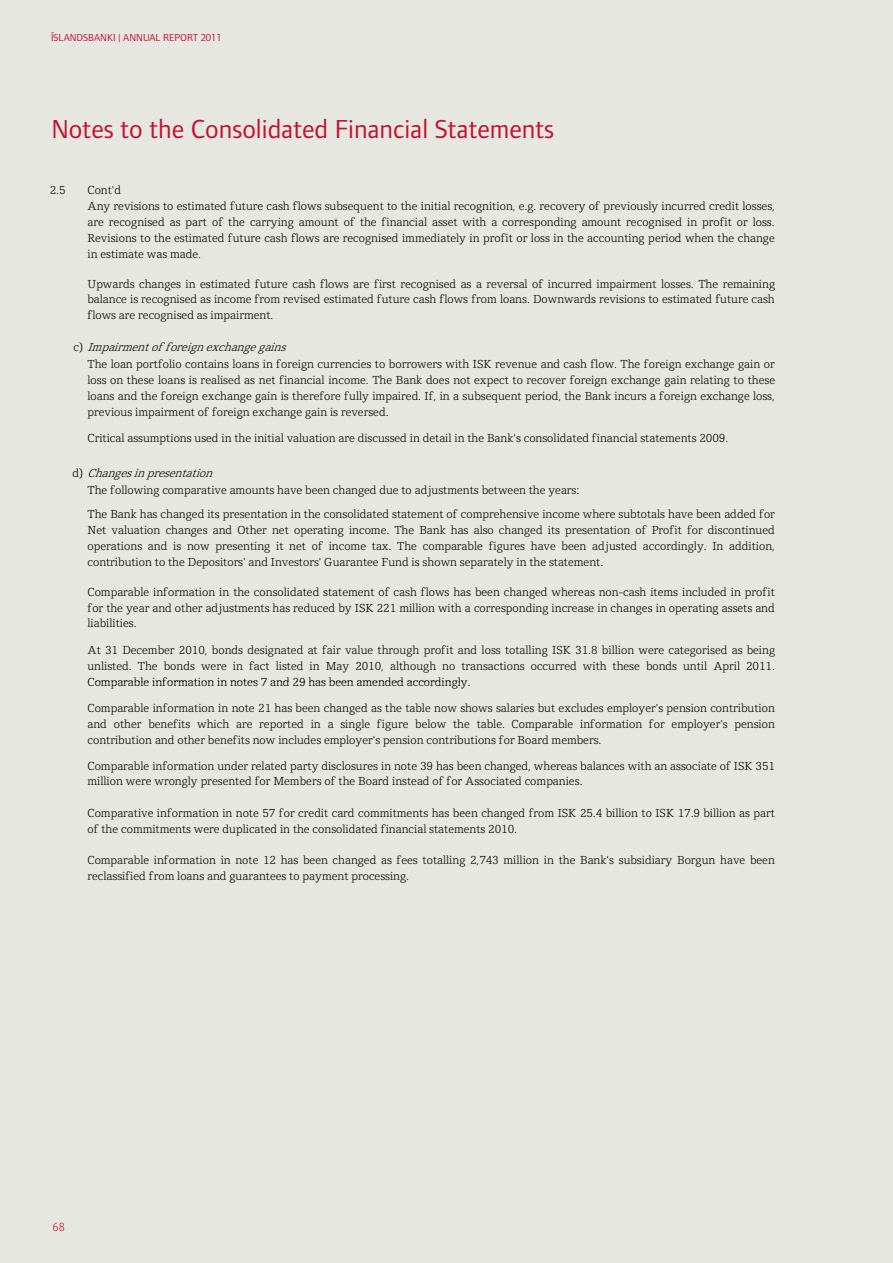
<style>
.page{position:relative;width:893px;height:1263px;background:#e7e7e2}
.page>*{position:absolute;margin:0;border:0;box-sizing:border-box;transform-origin:0 0}
.t1{font:27px "Foundry Form Sans";color:#c3122f}
.t2{font:300 12px/15.9px "Foundry Origin";color:#000;text-align:justify}
.t3{font:italic 300 12px "Foundry Origin";color:#000}
.t4{font:300 12px "Unit";color:#c4122f;scale:.93 1}
.t5{font:10.5px "Foundry Form Sans";color:#c4122f}
.s1{font-style:normal}
</style>
<div class="page">
<p class="t5" style="left:51px;top:32px;width:172px">ÍSLANDSBANKI | ANNUAL REPORT 2011</p>
<p class="t1" style="left:51px;top:114px;width:504px">Notes to the Consolidated Financial Statements</p>
<p class="t2" style="left:50px;top:182px;width:17px">2.5</p>
<p class="t2" style="left:87px;top:182px;width:35px">Cont'd</p>
<p class="t2" style="left:87px;top:198px;width:689px">Any revisions to estimated future cash flows subsequent to the initial recognition, e.g. recovery of previously incurred credit losses, are recognised as part of the carrying amount of the financial asset with a corresponding amount recognised in profit or loss.<br>Revisions to the estimated future cash flows are recognised immediately in profit or loss in the accounting period when the change in estimate was made.</p>
<p class="t2" style="left:87px;top:275px;width:689px">Upwards changes in estimated future cash flows are first recognised as a reversal of incurred impairment losses. The remaining balance is recognised as income from revised estimated future cash flows from loans. Downwards revisions to estimated future cash flows are recognised as impairment.</p>
<p class="t2" style="left:87px;top:356px;width:689px">The loan portfolio contains loans in foreign currencies to borrowers with ISK revenue and cash flow. The foreign exchange gain or loss on these loans is realised as net financial income. The Bank does not expect to recover foreign exchange gain relating to these loans and the foreign exchange gain is therefore fully impaired. If, in a subsequent period, the Bank incurs a foreign exchange loss, previous impairment of foreign exchange gain is reversed.</p>
<p class="t2" style="left:87px;top:430px;width:642px">Critical assumptions used in the initial valuation are discussed in detail in the Bank's consolidated financial statements 2009.</p>
<p class="t3" style="left:73px;top:340px;width:218px"><span class="s1">c )</span> Impairment of foreign exchange gains</p>
<p class="t3" style="left:72px;top:466px;width:146px"><span class="s1">d )</span> Changes in presentation</p>
<p class="t2" style="left:87px;top:506px;width:689px">The Bank has changed its presentation in the consolidated statement of comprehensive income where subtotals have been added for Net valuation changes and Other net operating income. The Bank has also changed its presentation of Profit for discontinued operations and is now presenting it net of income tax. The comparable figures have been adjusted accordingly. In addition, contribution to the Depositors' and Investors' Guarantee Fund is shown separately in the statement.</p>
<p class="t2" style="left:87px;top:482px;width:493px">The following comparative amounts have been changed due to adjustments between the years:</p>
<p class="t2" style="left:87px;top:584px;width:689px">Comparable information in the consolidated statement of cash flows has been changed whereas non-cash items included in profit for the year and other adjustments has reduced by ISK 221 million with a corresponding increase in changes in operating assets and liabilities.</p>
<p class="t2" style="left:87px;top:642px;width:689px">At 31 December 2010, bonds designated at fair value through profit and loss totalling ISK 31.8 billion were categorised as being unlisted. The bonds were in fact listed in May 2010, although no transactions occurred with these bonds until April 2011.</p>
<p class="t2" style="left:87px;top:674px;width:385px">Comparable information in notes 7 and 29 has been amended accordingly.</p>
<p class="t2" style="left:87px;top:700px;width:689px">Comparable information in note 21 has been changed as the table now shows salaries but excludes employer's pension contribution and other benefits which are reported in a single figure below the table. Comparable information for employer's pension contribution and other benefits now includes employer's pension contributions for Board members.</p>
<p class="t2" style="left:87px;top:757px;width:689px">Comparable information under related party disclosures in note 39 has been changed, whereas balances with an associate of ISK 351 million were wrongly presented for Members of the Board instead of for Associated companies.</p>
<p class="t2" style="left:87px;top:805px;width:689px">Comparative information in note 57 for credit card commitments has been changed from ISK 25.4 billion to ISK 17.9 billion as part of the commitments were duplicated in the consolidated financial statements 2010.</p>
<p class="t2" style="left:87px;top:852px;width:689px">Comparable information in note 12 has been changed as fees totalling 2,743 million in the Bank's subsidiary Borgun have been reclassified from loans and guarantees to payment processing.</p>
<p class="t4" style="left:53px;top:1219px;width:15px">68</p>
</div>
